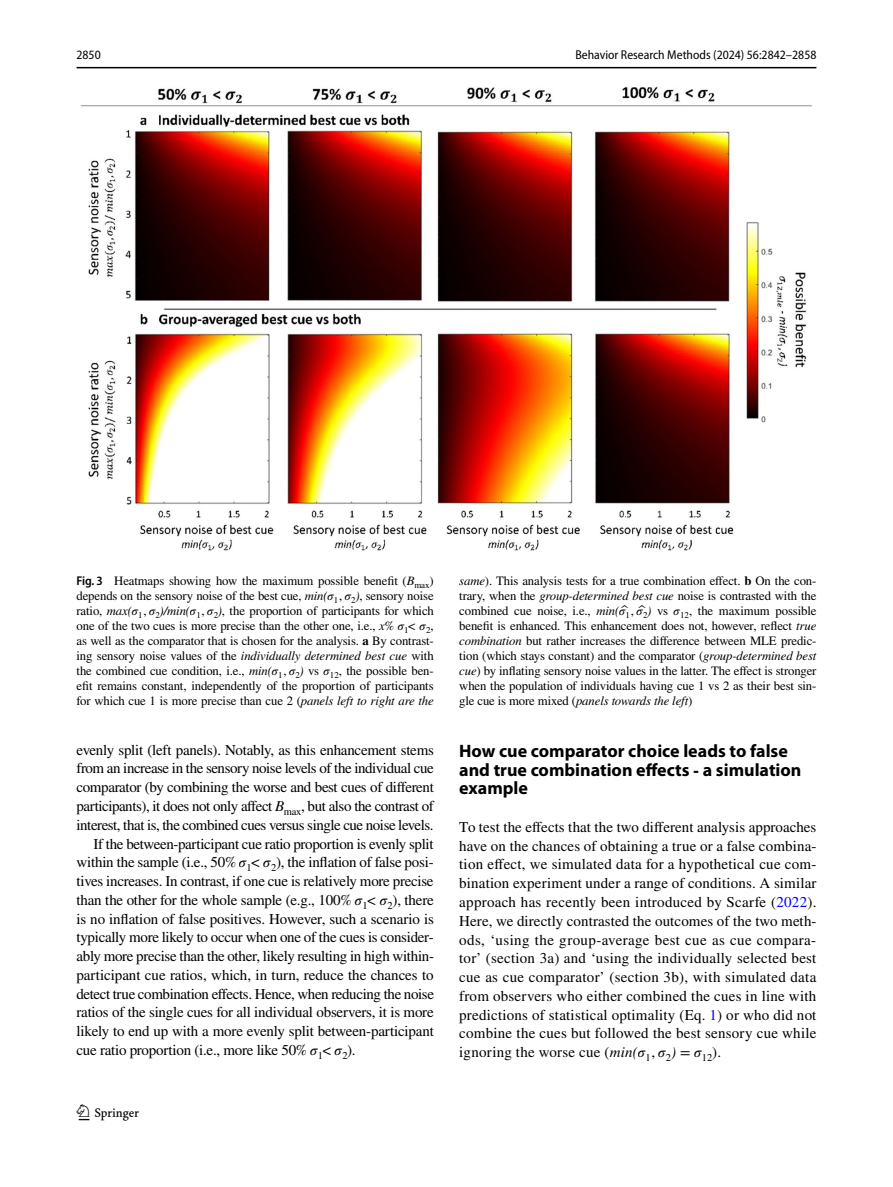
<style>
.page{position:relative;width:893px;height:1187px;background:#fff}
.page>*{position:absolute;margin:0;border:0;box-sizing:border-box;transform-origin:0 0}
.t1{font:22.5px "Springnew Regular 3";color:#000}
.t2{font:700 18px/18.8px "Myriad Pro";color:#000}
.t3{font:15px/18.8px "STIX";letter-spacing:-.02em;color:#000;text-align:justify}
.t4{font:12.75px/15px "STIX";letter-spacing:-.01em;color:#000;text-align:justify}
.t5{font:semi-condensed 12.75px "Myriad Pro";color:#000}
.s1{font-family:"Myriad Pro";font-weight:600;font-stretch:semi-condensed}
.s2{font-style:italic}
.s3{font-family:"STIX Math Italic 39"}
.s4{font-family:"STIX General Regular 37"}
.s5{font-family:"STIX Math Italic 40"}
.s6{font-family:"STIX General Regular 38"}
.s7{font-family:"STIX Math Italic 41"}
.s8{font-family:"STIX General Regular 39"}
.s9{font-family:"STIX Math Italic 42"}
.s10{font-family:"STIX Math Italic 44"}
.s11{font-weight:700}
.s12{font-family:"STIX Math Italic 45"}
.s13{font-family:"STIX General Regular 42"}
.s14{font-family:"STIX Math Italic 46"}
.s15{font-family:"STIX Math Italic 47"}
.s16{font-family:"STIX General Regular 44"}
.s17{font-family:"STIX Math Italic 48"}
.s18{font-family:"STIX Math Italic 43"}
.s19{font-family:"STIX Math Italic 49"}
.s20{font-family:"STIX Math Italic 50"}
.s21{font-family:"STIX Math Italic 51"}
.s22{font-family:"STIX Math Italic 35"}
.s23{font-family:"STIX Math Italic 36"}
.s24{font-family:"STIX"}
.s25{color:#00f}
.s26{font-family:"STIX Math Italic 37"}
.s27{font-family:"STIX General Regular 35"}
.s28{font-family:"STIX Math Italic 38"}
</style>
<div class="page">
<hr style="left:77px;top:67px;width:739px;height:1px;background:#000">
<img style="left:81px;top:87px;width:731px;height:463px">
<p class="t5" style="left:77px;top:48px;width:26px">2850</p>
<p class="t5" style="left:575px;top:48px;width:243px">Behavior Research Methods (2024) 56:2842–2858</p>
<p class="t4" style="left:77px;top:574px;width:359px"><span class="s1">Fig. 3</span> Heatmaps showing how the maximum possible benefit (<span class="s2">B</span><sub>max</sub>) depends on the sensory noise of the best cue, <span class="s2">min(</span><span class="s3">𝜎</span><sub>1</sub><span class="s4">,</span> <span class="s3">𝜎</span><sub>2</sub><span class="s2">)</span>, sensory noise ratio, <span class="s2">max(</span><span class="s5">𝜎</span><sub>1</sub><span class="s6">,</span> <span class="s5">𝜎</span><sub>2</sub><span class="s2">)/min(</span><span class="s7">𝜎</span><sub>1</sub><span class="s8">,</span> <span class="s7">𝜎</span><sub>2</sub><span class="s2">)</span>, the proportion of participants for which one of the two cues is more precise than the other one, i.e., <span class="s2">x%</span> <span class="s9">𝜎</span><sub>1</sub><span class="s2">&lt;</span> <span class="s10">𝜎</span><sub>2</sub>, as well as the comparator that is chosen for the analysis. <span class="s11">a</span> By contrast&shy;ing sensory noise values of the <span class="s2">individually determined best cue</span> with the combined cue condition, i.e., <span class="s2">min(</span><span class="s12">𝜎</span><sub>1</sub><span class="s13">,</span> <span class="s12">𝜎</span><sub>2</sub><span class="s2">)</span> vs <span class="s14">𝜎</span><sub>12</sub>, the possible ben&shy;efit remains constant, independently of the proportion of participants for which cue 1 is more precise than cue 2 (<span class="s2">panels left to right are the</span></p>
<p class="t4" style="left:459px;top:574px;width:359px"><span class="s2">same</span>). This analysis tests for a true combination effect. <span class="s11">b</span> On the con&shy;trary, when the <span class="s2">group-determined best cue</span> noise is contrasted with the combined cue noise, i.e., <span class="s2">min(</span> <span class="s15">̂𝜎</span><sub>1</sub><span class="s16">,</span> <span class="s15">̂𝜎</span><sub>2</sub><span class="s2">)</span> vs <span class="s17">𝜎</span><sub>12</sub>, the maximum possible benefit is enhanced. This enhancement does not, however, reflect <span class="s2">true combination</span> but rather increases the difference between MLE predic&shy;tion (which stays constant) and the comparator (<span class="s2">group-determined best cue</span>) by inflating sensory noise values in the latter. The effect is stronger when the population of individuals having cue 1 vs 2 as their best sin&shy;gle cue is more mixed (<span class="s2">panels towards the left</span>)</p>
<p class="t3" style="left:77px;top:741px;width:359px">evenly split (left panels). Notably, as this enhancement stems</p>
<p class="t3" style="left:77px;top:760px;width:359px">from an increase in the sensory noise levels of the individual cue</p>
<p class="t3" style="left:77px;top:778px;width:359px">comparator (by combining the worse and best cues of different</p>
<p class="t3" style="left:77px;top:797px;width:359px">participants), it does not only affect <span class="s2">B</span><sub>max</sub>, but also the contrast of</p>
<p class="t3" style="left:77px;top:816px;width:359px">interest, that is, the combined cues versus single cue noise levels.</p>
<p class="t3" style="left:94px;top:835px;width:341px">If the between-participant cue ratio proportion is evenly split</p>
<p class="t3" style="left:77px;top:853px;width:359px">within the sample (i.e., 50% <span class="s18">𝜎</span><sub>1</sub><span class="s2">&lt;</span> <span class="s19">𝜎</span><sub>2</sub>), the inflation of false posi-</p>
<p class="t3" style="left:77px;top:872px;width:359px">tives increases. In contrast, if one cue is relatively more precise</p>
<p class="t3" style="left:77px;top:891px;width:359px">than the other for the whole sample (e.g., 100% <span class="s20">𝜎</span><sub>1</sub><span class="s2">&lt;</span> <span class="s21">𝜎</span><sub>2</sub>), there</p>
<p class="t3" style="left:77px;top:910px;width:359px">is no inflation of false positives. However, such a scenario is</p>
<p class="t3" style="left:77px;top:928px;width:359px">typically more likely to occur when one of the cues is consider-</p>
<p class="t3" style="left:77px;top:947px;width:359px">ably more precise than the other, likely resulting in high within-</p>
<p class="t3" style="left:77px;top:966px;width:359px">participant cue ratios, which, in turn, reduce the chances to</p>
<p class="t3" style="left:77px;top:985px;width:359px">detect true combination effects. Hence, when reducing the noise</p>
<p class="t3" style="left:77px;top:1003px;width:359px">ratios of the single cues for all individual observers, it is more</p>
<p class="t3" style="left:77px;top:1022px;width:359px">likely to end up with a more evenly split between-participant</p>
<p class="t3" style="left:77px;top:1041px;width:281px">cue ratio proportion (i.e., more like 50% <span class="s22">𝜎</span><sub>1</sub><span class="s2">&lt;</span> <span class="s23">𝜎</span><sub>2</sub>).</p>
<h1 class="t1" style="left:79px;top:1104px;width:62px">1 3</h1>
<p class="t2" style="left:459px;top:740px;width:344px">How cue comparator choice leads to false and true combination effects <span class="s24">‐</span> a simulation example</p>
<p class="t3" style="left:459px;top:818px;width:359px">To test the effects that the two different analysis approaches have on the chances of obtaining a true or a false combina&shy;tion effect, we simulated data for a hypothetical cue com&shy;bination experiment under a range of conditions. A similar approach has recently been introduced by Scarfe (<span class="s25">2022</span>).<br>Here, we directly contrasted the outcomes of the two meth&shy;ods, ‘using the group-average best cue as cue compara&shy;tor’ (section 3a) and ‘using the individually selected best cue as cue comparator’ (section 3b), with simulated data from observers who either combined the cues in line with predictions of statistical optimality (Eq. <span class="s25">1</span>) or who did not combine the cues but followed the best sensory cue while ignoring the worse cue (<span class="s2">min(</span><span class="s26">𝜎</span><sub>1</sub><span class="s27">,</span> <span class="s26">𝜎</span><sub>2</sub><span class="s2">)</span> = <span class="s28">𝜎</span><sub>12</sub>).</p>
</div>
